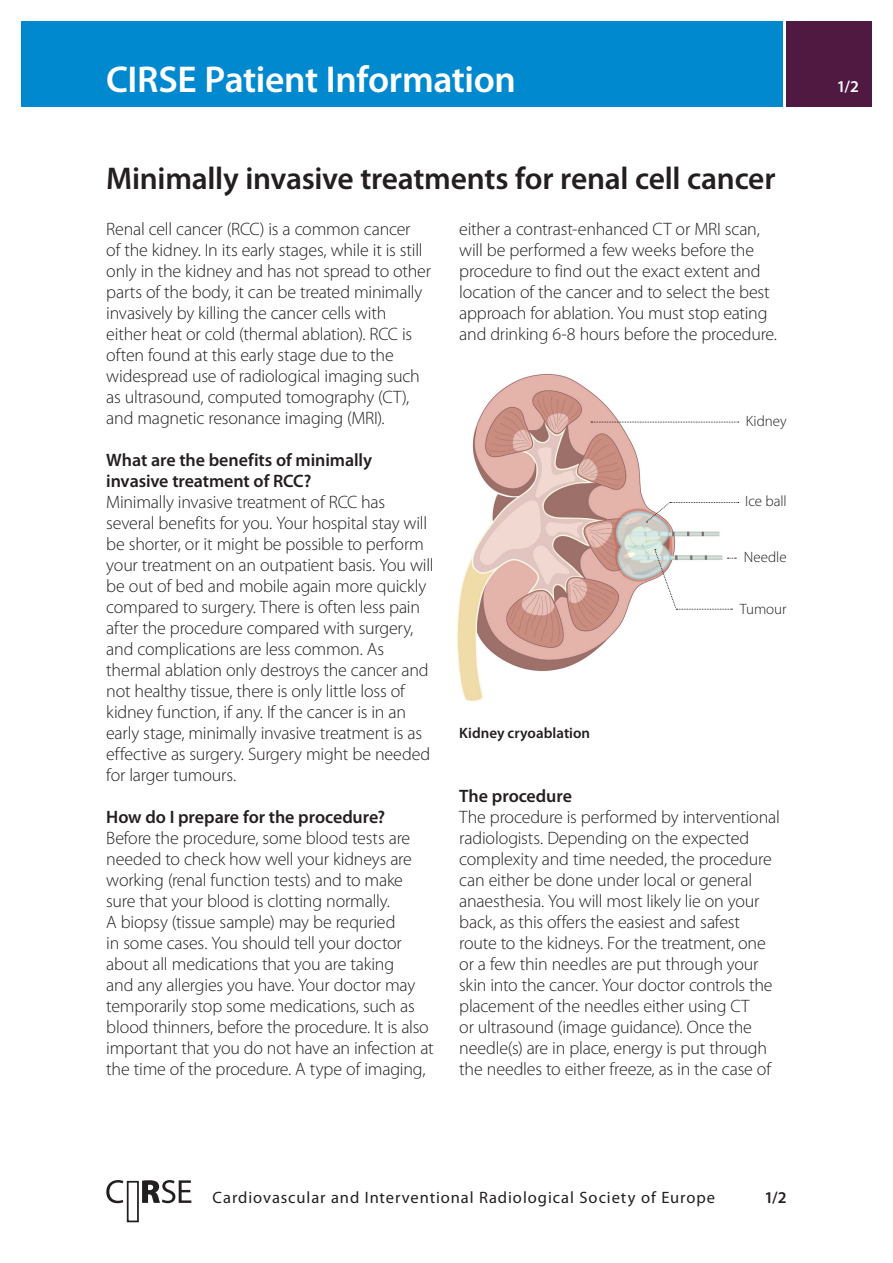
<style>
.page{position:relative;width:893px;height:1263px;background:#fff}
.page>*{position:absolute;margin:0;border:0;box-sizing:border-box;transform-origin:0 0}
.t1{font:600 37.5px "Myriad Pro";letter-spacing:-.01em;color:#fff}
.t2{font:600 31.5px "Myriad Pro";letter-spacing:-.01em;color:#231f20}
.t3{font:300 18px/21px "Myriad Pro";letter-spacing:-.01em;color:#231f20}
.t4{font:600 18px/21px "Myriad Pro";letter-spacing:-.005em;color:#231f20}
.t5{font:16.5px "Myriad Pro";letter-spacing:.055em;color:#231f20}
.t6{font:600 16.5px "Myriad Pro";color:#231f20}
.t7{font:600 16.5px "Myriad Pro";color:#fff}
.t8{font:300 15px "Myriad Pro";color:#231f20}
.t9{font:600 15px "Myriad Pro";color:#231f20}
</style>
<div class="page">
<div style="left:127px;top:1181px;width:12px;height:41px;background:#fff;border:2px solid #231f20"></div>
<svg style="left:106px;top:1180px;width:85px;height:23px"></svg>
<img style="left:456px;top:373px;width:272px;height:329px">
<svg style="left:646px;top:502px;width:93px;height:21px"></svg>
<svg style="left:591px;top:422px;width:148px;height:1px"></svg>
<svg style="left:654px;top:549px;width:82px;height:61px"></svg>
<div style="left:21px;top:21px;width:761px;height:85px;background:#0089cf"></div>
<div style="left:787px;top:21px;width:85px;height:85px;background:#501942"></div>
<h1 class="t1" style="left:106px;top:59px;width:411px">CIRSE Patient Information</h1>
<h2 class="t2" style="left:106px;top:161px;width:671px">Minimally invasive treatments for renal cell cancer</h2>
<p class="t3" style="left:106px;top:218px;width:326px">Renal cell cancer (RCC) is a common cancer<br>of the kidney. In its early stages, while it is still only in the kidney and has not spread to other parts of the body, it can be treated minimally invasively by killing the cancer cells with either heat or cold (thermal ablation). RCC is often found at this early stage due to the widespread use of radiological imaging such as ultrasound, computed tomography (CT), and magnetic resonance imaging (MRI).</p>
<p class="t4" style="left:106px;top:449px;width:267px">What are the benefits of minimally invasive treatment of RCC?</p>
<p class="t3" style="left:106px;top:491px;width:329px">Minimally invasive treatment of RCC has several benefits for you. Your hospital stay will be shorter, or it might be possible to perform your treatment on an outpatient basis. You will be out of bed and mobile again more quickly compared to surgery. There is often less pain after the procedure compared with surgery, and complications are less common. As thermal ablation only destroys the cancer and not healthy tissue, there is only little loss of kidney function, if any. If the cancer is in an early stage, minimally invasive treatment is as effective as surgery. Surgery might be needed for larger tumours.</p>
<p class="t4" style="left:106px;top:806px;width:280px">How do I prepare for the procedure?</p>
<p class="t3" style="left:106px;top:828px;width:329px">Before the procedure, some blood tests are needed to check how well your kidneys are working (renal function tests) and to make sure that your blood is clotting normally.<br>A biopsy (tissue sample) may be requried<br>in some cases. You should tell your doctor about all medications that you are taking<br>and any allergies you have. Your doctor may temporarily stop some medications, such as blood thinners, before the procedure. It is also important that you do not have an infection at the time of the procedure. A type of imaging,</p>
<p class="t3" style="left:459px;top:219px;width:319px">either a contrast-enhanced CT or MRI scan, will be performed a few weeks before the procedure to find out the exact extent and location of the cancer and to select the best approach for ablation. You must stop eating and drinking 6-8 hours before the procedure.</p>
<p class="t8" style="left:746px;top:413px;width:42px">Kidney</p>
<p class="t8" style="left:745px;top:492px;width:43px">Ice ball</p>
<p class="t8" style="left:744px;top:549px;width:44px">Needle</p>
<p class="t9" style="left:459px;top:725px;width:132px">Kidney cryoablation</p>
<p class="t8" style="left:740px;top:601px;width:48px">Tumour</p>
<p class="t4" style="left:459px;top:786px;width:114px">The procedure</p>
<p class="t3" style="left:459px;top:807px;width:322px">The procedure is performed by interventional radiologists. Depending on the expected complexity and time needed, the procedure can either be done under local or general anaesthesia. You will most likely lie on your back, as this offers the easiest and safest route to the kidneys. For the treatment, one or a few thin needles are put through your skin into the cancer. Your doctor controls the placement of the needles either using CT<br>or ultrasound (image guidance). Once the needle(s) are in place, energy is put through the needles to either freeze, as in the case of</p>
<p class="t5" style="left:213px;top:1188px;width:504px">Cardiovascular and Interventional Radiological Society of Europe</p>
<p class="t6" style="left:764px;top:1188px;width:24px">1/2</p>
<p class="t7" style="left:837px;top:77px;width:24px">1/2</p>
</div>
